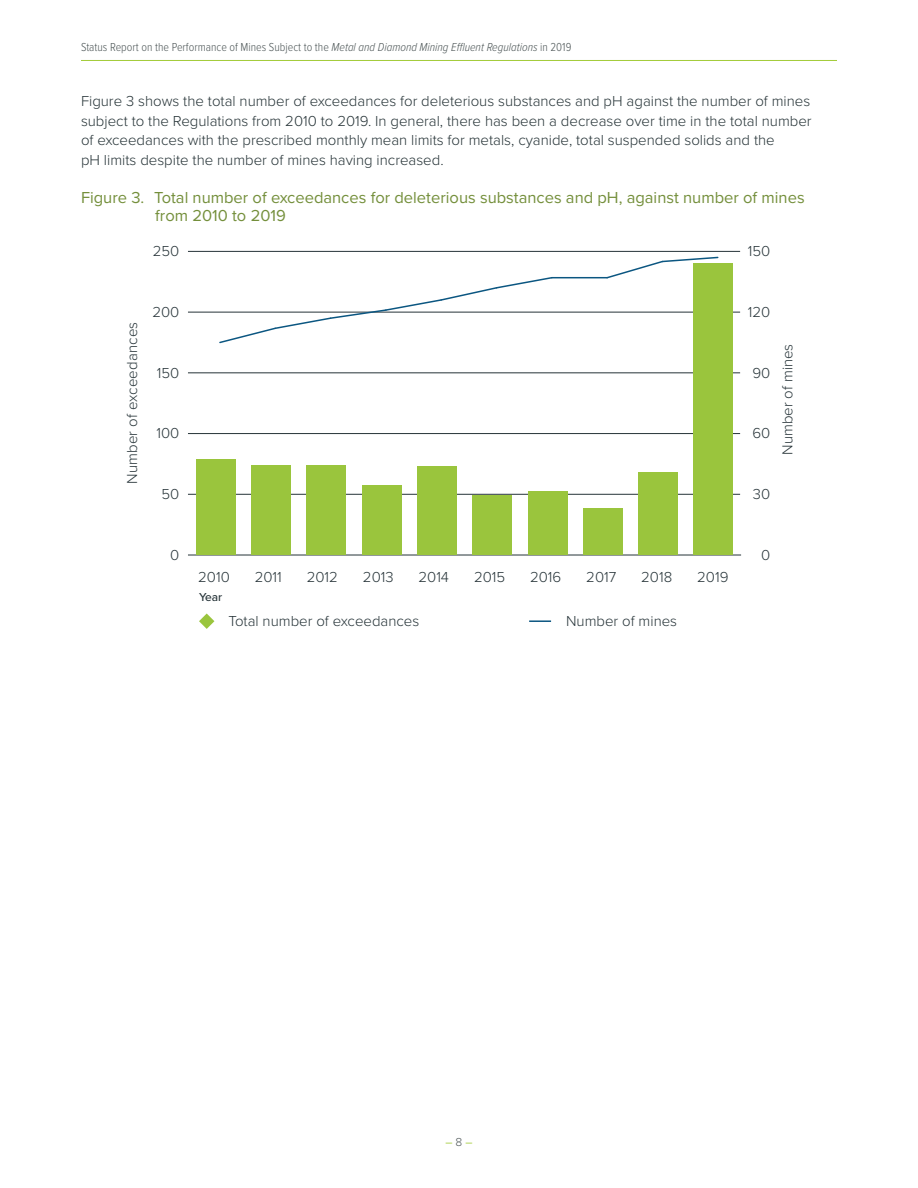
<style>
.page{position:relative;width:918px;height:1188px;background:#fff}
.page>*{position:absolute;margin:0;border:0;box-sizing:border-box;transform-origin:0 0}
.t1{font:16.5px/18px "Proxima Nova";color:#748f3b}
.Body{font:300 15px/19.5px "Proxima Nova";color:#263337}
.t2{font:300 15px "Proxima Nova";color:#263338}
.t3{font:300 12px "Proxima Nova Cond";color:#4e5758}
.t4{font:500 12px "Proxima Nova";color:#263338}
.t5{font:12px "Proxima Nova";color:#a3cb39}
.s1{font-style:italic}
.s2{font-weight:300;color:#4e5758}
</style>
<div class="page">
<hr style="left:81px;top:60px;width:756px;height:1px;background:#a3cb39">
<hr style="left:188px;top:555px;width:553px;height:1px;background:#263338">
<hr style="left:188px;top:494px;width:552px;height:1px;background:#263338">
<hr style="left:188px;top:433px;width:552px;height:1px;background:#263338">
<hr style="left:188px;top:373px;width:552px;height:1px;background:#263338">
<hr style="left:188px;top:312px;width:552px;height:1px;background:#263338">
<hr style="left:188px;top:251px;width:552px;height:1px;background:#263338">
<div style="left:196px;top:459px;width:40px;height:96px;background:#9ac53d"></div>
<div style="left:251px;top:465px;width:40px;height:90px;background:#9ac53d"></div>
<div style="left:306px;top:465px;width:40px;height:90px;background:#9ac53d"></div>
<div style="left:362px;top:486px;width:39px;height:69px;background:#9ac53d"></div>
<div style="left:417px;top:466px;width:40px;height:89px;background:#9ac53d"></div>
<div style="left:472px;top:496px;width:40px;height:59px;background:#9ac53d"></div>
<div style="left:528px;top:492px;width:39px;height:63px;background:#9ac53d"></div>
<div style="left:583px;top:509px;width:40px;height:46px;background:#9ac53d"></div>
<div style="left:638px;top:472px;width:40px;height:83px;background:#9ac53d"></div>
<div style="left:694px;top:264px;width:39px;height:291px;background:#9ac53d"></div>
<svg style="left:199px;top:614px;width:15px;height:15px"></svg>
<hr style="left:529px;top:620px;width:22px;height:2px;background:#0b5681">
<svg style="left:218px;top:276px;width:336px;height:68px"></svg>
<hr style="left:552px;top:277px;width:55px;height:1px;background:#0b5681">
<svg style="left:605px;top:256px;width:114px;height:24px"></svg>
<p class="t3" style="left:81px;top:38px;width:492px">Status Report on the Performance of Mines Subject to the <span class="s1">Metal and Diamond Mining Effluent Regulations</span> in 2019</p>
<p class="Body" style="left:81px;top:91px;width:732px">Figure 3 shows the total number of exceedances for deleterious substances and pH against the number of mines subject to the Regulations from 2010 to 2019. In general, there has been a decrease over time in the total number of exceedances with the prescribed monthly mean limits for metals, cyanide, total suspended solids and the<br>pH limits despite the number of mines having increased.</p>
<p class="t1" style="left:155px;top:188px;width:651px;text-indent:-74px">Figure 3. Total number of exceedances for deleterious substances and pH, against number of mines from 2010 to 2019</p>
<p class="t2" style="left:153px;top:240px;width:28px">250</p>
<p class="t2" style="left:121px;top:484px;width:164px;rotate:-90deg">Number of exceedances</p>
<p class="t2" style="left:152px;top:301px;width:28px">200</p>
<p class="t2" style="left:157px;top:361px;width:24px">150</p>
<p class="t2" style="left:156px;top:422px;width:24px">100</p>
<p class="t2" style="left:161px;top:483px;width:19px">50</p>
<p class="t2" style="left:170px;top:544px;width:11px">0</p>
<p class="t2" style="left:198px;top:565px;width:33px">2010</p>
<p class="t2" style="left:255px;top:565px;width:29px">2011</p>
<p class="t2" style="left:307px;top:565px;width:33px">2012</p>
<p class="t2" style="left:363px;top:565px;width:32px">2013</p>
<p class="t2" style="left:418px;top:565px;width:32px">2014</p>
<p class="t2" style="left:474px;top:565px;width:33px">2015</p>
<p class="t2" style="left:530px;top:565px;width:33px">2016</p>
<p class="t2" style="left:586px;top:565px;width:31px">2017</p>
<p class="t2" style="left:641px;top:565px;width:33px">2018</p>
<p class="t2" style="left:697px;top:565px;width:33px">2019</p>
<p class="t4" style="left:199px;top:588px;width:25px">Year</p>
<p class="t2" style="left:228px;top:609px;width:192px">Total number of exceedances</p>
<p class="t2" style="left:566px;top:609px;width:113px">Number of mines</p>
<p class="t2" style="left:748px;top:240px;width:24px">150</p>
<p class="t2" style="left:748px;top:301px;width:24px">120</p>
<p class="t2" style="left:752px;top:361px;width:19px">90</p>
<p class="t2" style="left:752px;top:422px;width:19px">60</p>
<p class="t2" style="left:776px;top:455px;width:113px;rotate:-90deg">Number of mines</p>
<p class="t2" style="left:753px;top:483px;width:19px">30</p>
<p class="t2" style="left:761px;top:544px;width:11px">0</p>
<p class="t5" style="left:445px;top:1133px;width:29px">–<span class="s2">8</span>–</p>
</div>
